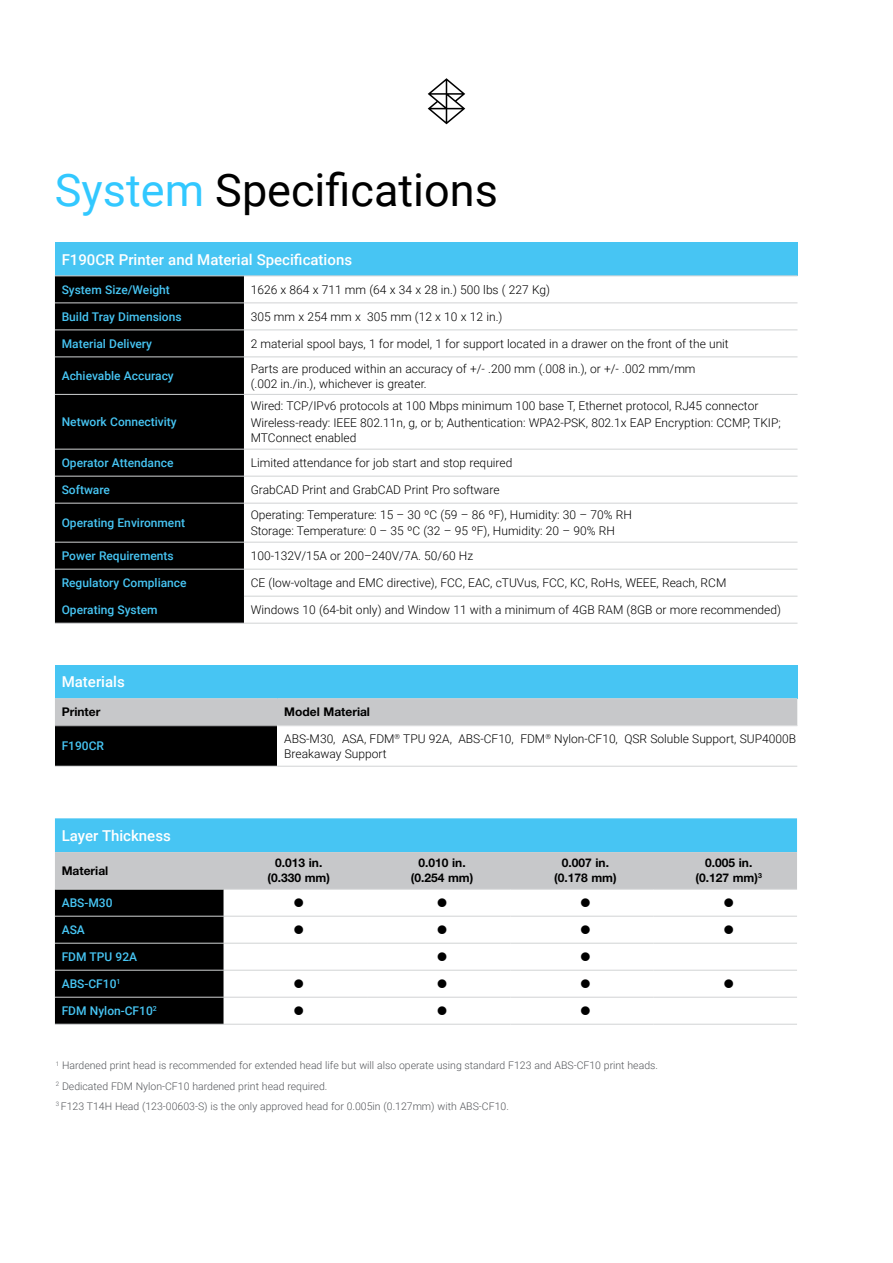
<style>
.page{position:relative;width:893px;height:1263px;background:#fff}
.page>*{position:absolute;margin:0;border:0;box-sizing:border-box;transform-origin:0 0}
.t1{font:45px "Roboto";color:#000}
.t2{font:500 15px "Roboto";color:#fff}
.t3{font:300 12px/15px "Roboto";color:#000}
.t4{font:500 12px "Roboto";color:#47c5f3}
.t5{font:700 12px/15px "Helvetica Neue LT Std";color:#000;text-align:center}
.t6{font:300 10.5px/20.2px "Roboto";color:#54565a}
.s1{color:#32c8ff}
</style>
<div class="page">
<svg style="left:428px;top:78px;width:37px;height:46px"></svg>
<div style="left:55px;top:665px;width:742px;height:34px;background:#47c5f3"></div>
<div style="left:55px;top:699px;width:742px;height:26px;background:#c7c8ca"></div>
<div style="left:55px;top:726px;width:222px;height:40px;background:#000"></div>
<hr style="left:55px;top:766px;width:222px;height:1px;background:#d1d3d4">
<hr style="left:277px;top:766px;width:520px;height:1px;background:#d1d3d4">
<hr style="left:55px;top:698px;width:222px;height:1px;background:#d1d3d4">
<hr style="left:277px;top:698px;width:520px;height:1px;background:#d1d3d4">
<hr style="left:55px;top:725px;width:222px;height:1px;background:#d1d3d4">
<hr style="left:277px;top:725px;width:520px;height:1px;background:#d1d3d4">
<hr style="left:55px;top:1024px;width:169px;height:1px;background:#d1d3d4">
<hr style="left:224px;top:1024px;width:143px;height:1px;background:#d1d3d4">
<hr style="left:367px;top:1024px;width:143px;height:1px;background:#d1d3d4">
<hr style="left:510px;top:1024px;width:144px;height:1px;background:#d1d3d4">
<hr style="left:654px;top:1024px;width:143px;height:1px;background:#d1d3d4">
<div style="left:55px;top:242px;width:742px;height:34px;background:#47c5f3"></div>
<div style="left:55px;top:276px;width:189px;height:347px;background:#000"></div>
<svg style="left:244px;top:276px;width:553px;height:347px"></svg>
<hr style="left:55px;top:275px;width:189px;height:1px;background:#d1d3d4">
<hr style="left:244px;top:275px;width:553px;height:1px;background:#d1d3d4">
<hr style="left:55px;top:302px;width:189px;height:1px;background:#d1d3d4">
<hr style="left:244px;top:302px;width:553px;height:1px;background:#d1d3d4">
<hr style="left:55px;top:329px;width:189px;height:1px;background:#d1d3d4">
<hr style="left:244px;top:329px;width:553px;height:1px;background:#d1d3d4">
<hr style="left:55px;top:356px;width:189px;height:1px;background:#d1d3d4">
<hr style="left:244px;top:356px;width:553px;height:1px;background:#d1d3d4">
<hr style="left:55px;top:394px;width:189px;height:1px;background:#d1d3d4">
<hr style="left:244px;top:394px;width:553px;height:1px;background:#d1d3d4">
<hr style="left:55px;top:449px;width:189px;height:1px;background:#d1d3d4">
<hr style="left:244px;top:449px;width:553px;height:1px;background:#d1d3d4">
<hr style="left:55px;top:476px;width:189px;height:1px;background:#d1d3d4">
<hr style="left:244px;top:476px;width:553px;height:1px;background:#d1d3d4">
<hr style="left:55px;top:503px;width:189px;height:1px;background:#d1d3d4">
<hr style="left:244px;top:503px;width:553px;height:1px;background:#d1d3d4">
<hr style="left:55px;top:542px;width:189px;height:1px;background:#d1d3d4">
<hr style="left:244px;top:542px;width:553px;height:1px;background:#d1d3d4">
<hr style="left:55px;top:569px;width:189px;height:1px;background:#d1d3d4">
<hr style="left:244px;top:569px;width:553px;height:1px;background:#d1d3d4">
<hr style="left:244px;top:596px;width:553px;height:1px;background:#d1d3d4">
<hr style="left:55px;top:623px;width:189px;height:1px;background:#d1d3d4">
<hr style="left:244px;top:623px;width:553px;height:1px;background:#d1d3d4">
<svg style="left:55px;top:818px;width:742px;height:206px"></svg>
<h1 class="t1" style="left:55px;top:159px;width:444px"><span class="s1">System</span> Specifications</h1>
<p class="t2" style="left:62px;top:249px;width:292px">F190CR Printer and Material Specifications</p>
<p class="t4" style="left:62px;top:281px;width:110px">System Size/Weight</p>
<p class="t3" style="left:251px;top:282px;width:301px">1626 x 864 x 711 mm (64 x 34 x 28 in.) 500 lbs ( 227 Kg)</p>
<p class="t4" style="left:62px;top:308px;width:121px">Build Tray Dimensions</p>
<p class="t3" style="left:251px;top:309px;width:253px">305 mm x 254 mm x 305 mm (12 x 10 x 12 in.)</p>
<p class="t4" style="left:62px;top:335px;width:92px">Material Delivery</p>
<p class="t3" style="left:251px;top:336px;width:480px">2 material spool bays, 1 for model, 1 for support located in a drawer on the front of the unit</p>
<p class="t4" style="left:62px;top:367px;width:114px">Achievable Accuracy</p>
<p class="t3" style="left:251px;top:360px;width:446px">Parts are produced within an accuracy of +/- .200 mm (.008 in.), or +/- .002 mm/mm (.002 in./in.), whichever is greater.</p>
<p class="t4" style="left:62px;top:414px;width:117px">Network Connectivity</p>
<p class="t3" style="left:251px;top:397px;width:532px;line-height:17.2px">Wired: TCP/IPv6 protocols at 100 Mbps minimum 100 base T, Ethernet protocol, RJ45 connector<br>Wireless-ready: IEEE 802.11n, g, or b; Authentication: WPA2-PSK, 802.1x EAP Encryption: CCMP, TKIP;</p>
<p class="t3" style="left:251px;top:430px;width:107px">MTConnect enabled</p>
<p class="t4" style="left:62px;top:454px;width:113px">Operator Attendance</p>
<p class="t3" style="left:251px;top:455px;width:263px">Limited attendance for job start and stop required</p>
<p class="t4" style="left:62px;top:481px;width:50px">Software</p>
<p class="t3" style="left:251px;top:482px;width:250px">GrabCAD Print and GrabCAD Print Pro software</p>
<p class="t4" style="left:62px;top:514px;width:125px">Operating Environment</p>
<p class="t3" style="left:251px;top:506px;width:383px;line-height:16.5px">Operating: Temperature: 15 – 30 ºC (59 – 86 ºF), Humidity: 30 – 70% RH<br>Storage: Temperature: 0 – 35 ºC (32 – 95 ºF), Humidity: 20 – 90% RH</p>
<p class="t4" style="left:62px;top:547px;width:114px">Power Requirements</p>
<p class="t3" style="left:251px;top:548px;width:224px">100-132V/15A or 200–240V/7A. 50/60 Hz</p>
<p class="t4" style="left:62px;top:574px;width:126px">Regulatory Compliance</p>
<p class="t3" style="left:251px;top:575px;width:477px">CE (low-voltage and EMC directive), FCC, EAC, cTUVus, FCC, KC, RoHs, WEEE, Reach, RCM</p>
<p class="t4" style="left:62px;top:601px;width:97px">Operating System</p>
<p class="t3" style="left:251px;top:602px;width:532px">Windows 10 (64-bit only) and Window 11 with a minimum of 4GB RAM (8GB or more recommended)</p>
<p class="t2" style="left:62px;top:672px;width:65px">Materials</p>
<p class="t5" style="left:62px;top:704px;width:40px">Printer</p>
<p class="t5" style="left:284px;top:704px;width:87px">Model Material</p>
<p class="t4" style="left:62px;top:738px;width:44px">F190CR</p>
<p class="t3" style="left:284px;top:731px;width:513px">ABS-M30, ASA, FDM<sup>®</sup> TPU 92A, ABS-CF10, FDM<sup>®</sup> Nylon-CF10, QSR Soluble Support, SUP4000B<br>Breakaway Support</p>
<p class="t2" style="left:62px;top:825px;width:111px">Layer Thickness</p>
<p class="t5" style="left:62px;top:863px;width:48px">Material</p>
<p class="t5" style="left:267px;top:855px;width:64px">0.013 in. (0.330 mm)</p>
<p class="t5" style="left:411px;top:855px;width:64px">0.010 in. (0.254 mm)</p>
<p class="t5" style="left:554px;top:855px;width:64px">0.007 in. (0.178 mm)</p>
<p class="t5" style="left:695px;top:855px;width:68px">0.005 in. (0.127 mm)<sup>3</sup></p>
<p class="t4" style="left:62px;top:894px;width:52px">ABS-M30</p>
<p class="t4" style="left:62px;top:921px;width:25px">ASA</p>
<p class="t4" style="left:62px;top:948px;width:77px">FDM TPU 92A</p>
<p class="t4" style="left:62px;top:975px;width:60px">ABS-CF10<sup>1</sup></p>
<p class="t4" style="left:62px;top:1002px;width:97px">FDM Nylon-CF10<sup>2</sup></p>
<p class="t6" style="left:56px;top:1055px;width:604px"><sup>1</sup> Hardened print head is recommended for extended head life but will also operate using standard F123 and ABS-CF10 print heads.<br><sup>2</sup> Dedicated FDM Nylon-CF10 hardened print head required.<br><sup>3</sup> F123 T14H Head (123-00603-S) is the only approved head for 0.005in (0.127mm) with ABS-CF10.</p>
</div>
